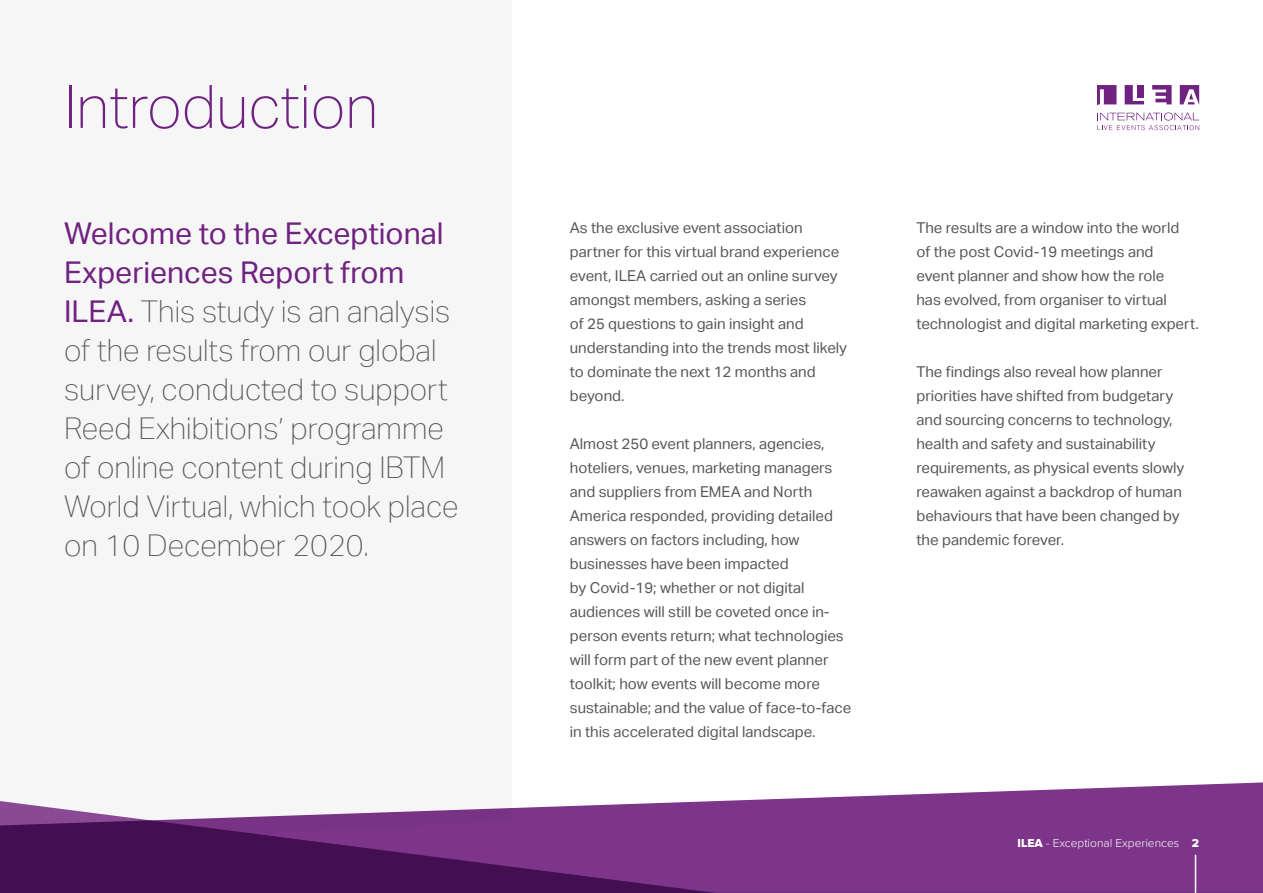
<style>
.page{position:relative;width:1263px;height:893px;background:#fff}
.page>*{position:absolute;margin:0;border:0;box-sizing:border-box;transform-origin:0 0}
.t1{font:100 60px "Aktiv Grotesk";color:#702281}
.t2{font:100 30px/39px "Aktiv Grotesk";color:#575756}
.t3{font:15px/24px "Aktiv Grotesk";color:#575756}
.t4{font:300 12px "Proxima Nova";color:#fff}
.s1{font-weight:400;color:#702281}
.s2{font-family:"Proxima Nova Extrabld";font-weight:400}
</style>
<div class="page">
<div style="left:0;top:0;width:511px;height:893px;background:#f6f6f6"></div>
<svg style="left:1097px;top:112px;width:102px;height:18px"></svg>
<svg style="left:1097px;top:85px;width:19px;height:19px"></svg>
<svg style="left:1152px;top:85px;width:19px;height:19px"></svg>
<svg style="left:1125px;top:85px;width:19px;height:19px"></svg>
<div style="left:1137px;top:85px;width:7px;height:12px;background:#702281"></div>
<svg style="left:1180px;top:85px;width:19px;height:19px"></svg>
<svg style="left:0;top:782px;width:1263px;height:111px;fill:#7d358a"></svg>
<hr style="left:1195px;top:855px;width:1px;height:38px;background:#fff">
<h1 class="t1" style="left:64px;top:73px;width:316px">Introduction</h1>
<p class="t2" style="left:64px;top:214px;width:396px"><span class="s1">Welcome to the Exceptional<br>Experiences Report from<br>ILEA.</span> This study is an analysis of the results from our global survey, conducted to support<br>Reed Exhibitions’ programme of online content during IBTM<br>World Virtual, which took place on 10 December 2020.</p>
<p class="t3" style="left:570px;top:216px;width:279px">As the exclusive event association partner for this virtual brand experience event, ILEA carried out an online survey amongst members, asking a series<br>of 25 questions to gain insight and understanding into the trends most likely to dominate the next 12 months and beyond.</p>
<p class="t3" style="left:570px;top:432px;width:283px">Almost 250 event planners, agencies, hoteliers, venues, marketing managers and suppliers from EMEA and North America responded, providing detailed answers on factors including, how businesses have been impacted<br>by Covid-19; whether or not digital audiences will still be coveted once in&shy;person events return; what technologies will form part of the new event planner toolkit; how events will become more sustainable; and the value of face-to-face in this accelerated digital landscape.</p>
<p class="t3" style="left:916px;top:216px;width:284px">The results are a window into the world<br>of the post Covid-19 meetings and<br>event planner and show how the role<br>has evolved, from organiser to virtual technologist and digital marketing expert.</p>
<p class="t3" style="left:916px;top:360px;width:269px">The findings also reveal how planner priorities have shifted from budgetary and sourcing concerns to technology, health and safety and sustainability requirements, as physical events slowly reawaken against a backdrop of human behaviours that have been changed by the pandemic forever.</p>
<p class="t4" style="left:1018px;top:836px;width:183px"><span class="s2">ILEA</span> - Exceptional Experiences <span class="s2">2</span></p>
</div>
